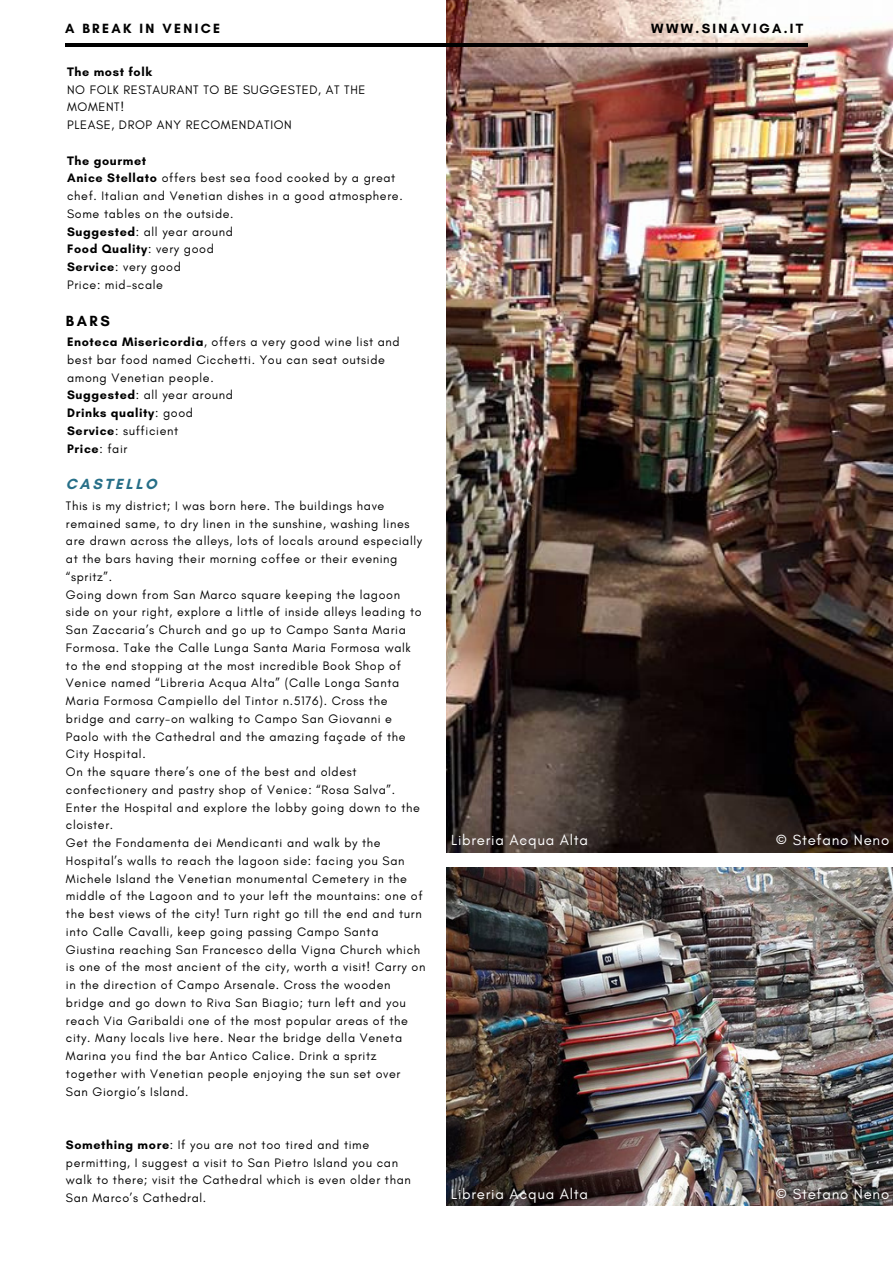
<style>
.page{position:relative;width:893px;height:1264px;background:#fff}
.page>*{position:absolute;margin:0;border:0;box-sizing:border-box;transform-origin:0 0}
.t1{font:15px "Glacial Indifference";letter-spacing:.05em;color:#fff}
.t2{font:700 15px "Glacial Indifference";letter-spacing:.17em;color:#276f88}
.t3{font:700 15px "Glacial Indifference";color:#000}
.t4{font:700 13.65px "Glacial Indifference";letter-spacing:.17em;color:#000}
.t5{font:12.45px/17.7px "Glacial Indifference";letter-spacing:.05em;color:#000}
.t6{font:700 12.45px "Glacial Indifference";letter-spacing:.05em;color:#000}
.s1{font-weight:700}
</style>
<div class="page">
<img style="left:446px;top:0;width:446px;height:852px">
<hr style="left:65px;top:43px;width:742px;height:3px;background:#000">
<img style="left:446px;top:867px;width:446px;height:338px">
<p class="t4" style="left:65px;top:20px;width:156px">A BREAK IN VENICE</p>
<p class="t4" style="left:651px;top:20px;width:154px">WWW.SINAVIGA.IT</p>
<p class="t6" style="left:67px;top:64px;width:86px">The most folk</p>
<p class="t5" style="left:67px;top:80px;width:300px">NO FOLK RESTAURANT TO BE SUGGESTED, AT THE<br>MOMENT!<br>PLEASE, DROP ANY RECOMENDATION</p>
<p class="t5" style="left:67px;top:151px;width:337px"><span class="s1">The gourmet<br>Anice Stellato</span> offers best sea food cooked by a great chef. Italian and Venetian dishes in a good atmosphere.<br>Some tables on the outside.<br><span class="s1">Suggested</span>: all year around<br><span class="s1">Food Quality</span>: very good<br><span class="s1">Service</span>: very good<br>Price: mid-scale</p>
<p class="t3" style="left:66px;top:311px;width:45px">BARS</p>
<p class="t5" style="left:67px;top:333px;width:334px"><span class="s1">Enoteca Misericordia</span>, offers a very good wine list and best bar food named Cicchetti. You can seat outside among Venetian people.<br><span class="s1">Suggested</span>: all year around<br><span class="s1">Drinks quality</span>: good<br><span class="s1">Service</span>: sufficient<br><span class="s1">Price</span>: fair</p>
<p class="t2" style="left:66px;top:475px;width:92px">CASTELLO</p>
<p class="t5" style="left:66px;top:496px;width:361px">This is my district; I was born here. The buildings have remained same, to dry linen in the sunshine, washing lines are drawn across the alleys, lots of locals around especially at the bars having their morning coffee or their evening “spritz”.<br>Going down from San Marco square keeping the lagoon side on your right, explore a little of inside alleys leading to San Zaccaria’s Church and go up to Campo Santa Maria Formosa. Take the Calle Lunga Santa Maria Formosa walk to the end stopping at the most incredible Book Shop of Venice named “Libreria Acqua Alta” (Calle Longa Santa Maria Formosa Campiello del Tintor n.5176). Cross the bridge and carry-on walking to Campo San Giovanni e Paolo with the Cathedral and the amazing façade of the City Hospital.<br>On the square there’s one of the best and oldest confectionery and pastry shop of Venice: “Rosa Salva”.<br>Enter the Hospital and explore the lobby going down to the cloister.<br>Get the Fondamenta dei Mendicanti and walk by the Hospital’s walls to reach the lagoon side: facing you San Michele Island the Venetian monumental Cemetery in the middle of the Lagoon and to your left the mountains: one of the best views of the city! Turn right go till the end and turn into Calle Cavalli, keep going passing Campo Santa Giustina reaching San Francesco della Vigna Church which is one of the most ancient of the city, worth a visit! Carry on in the direction of Campo Arsenale. Cross the wooden bridge and go down to Riva San Biagio; turn left and you reach Via Garibaldi one of the most popular areas of the city. Many locals live here. Near the bridge della Veneta Marina you find the bar Antico Calice. Drink a spritz together with Venetian people enjoying the sun set over San Giorgio’s Island.</p>
<p class="t5" style="left:66px;top:1135px;width:346px"><span class="s1">Something more</span>: If you are not too tired and time permitting, I suggest a visit to San Pietro Island you can walk to there; visit the Cathedral which is even older than San Marco’s Cathedral.</p>
<p class="t1" style="left:451px;top:830px;width:138px">Libreria Acqua Alta</p>
<p class="t1" style="left:775px;top:830px;width:115px">© Stefano Neno</p>
<p class="t1" style="left:451px;top:1185px;width:138px">Libreria Acqua Alta</p>
<p class="t1" style="left:775px;top:1185px;width:115px">© Stefano Neno</p>
</div>
